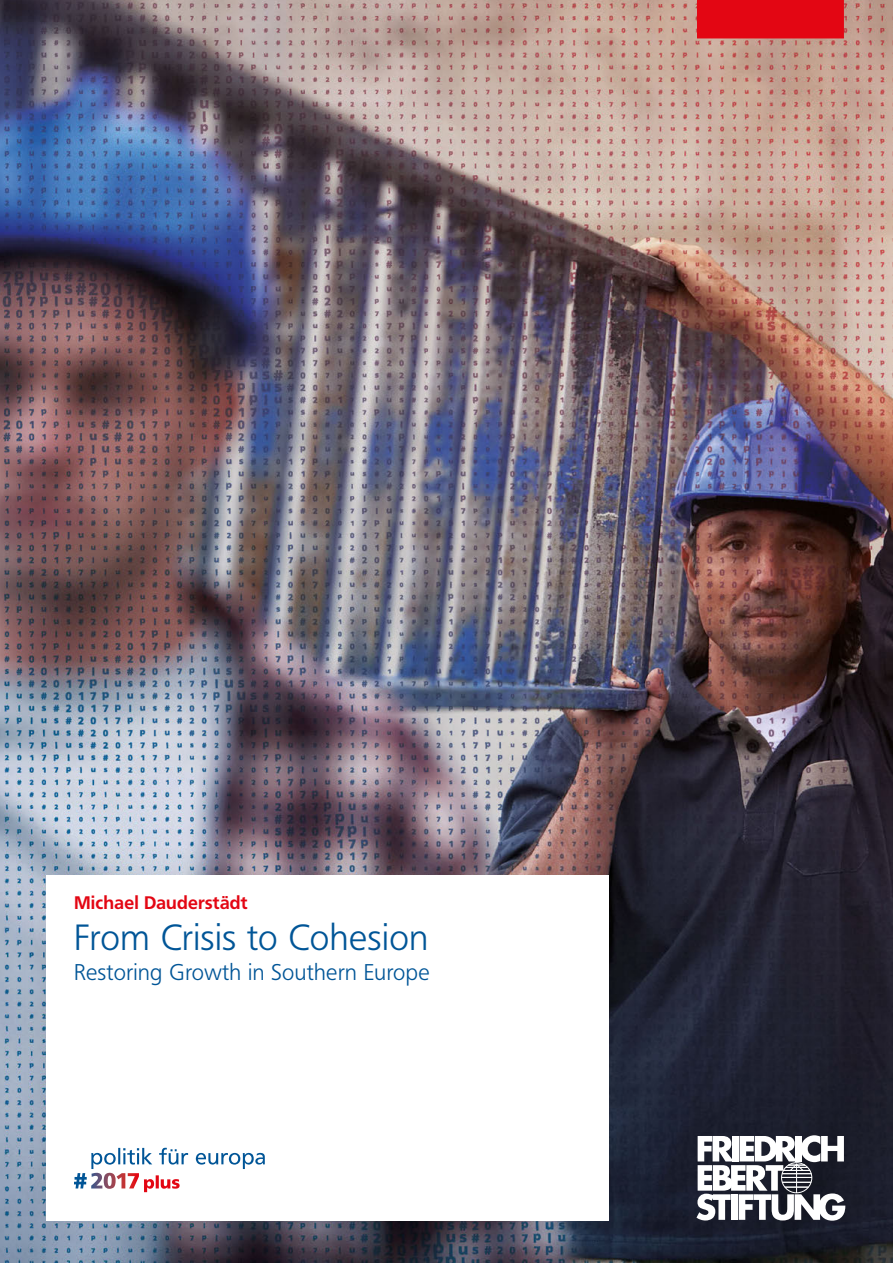
<style>
.page{position:relative;width:893px;height:1263px;background:#fff}
.page>*{position:absolute;margin:0;border:0;box-sizing:border-box;transform-origin:0 0}
.t1{font:300 36px "Frutiger BQ";letter-spacing:.01em;color:#005597}
.t2{font:300 22.5px "Frutiger BQ";letter-spacing:.02em;color:#005597}
.t3{font:700 18px "Frutiger BQ";letter-spacing:.01em;color:#e30613}
</style>
<div class="page">
<img style="left:0;top:0;width:893px;height:1263px">
<svg style="left:696px;top:1135px;width:149px;height:86px"></svg>
<div style="left:697px;top:0;width:147px;height:38px;background:#e30613"></div>
<div style="left:11px;top:839px;width:633px;height:417px;background:#1d1d1b;opacity:.1"></div>
<div style="left:47px;top:875px;width:562px;height:345px;background:#fff"></div>
<svg style="left:74px;top:1148px;width:191px;height:44px"></svg>
<p class="t3" style="left:74px;top:892px;width:175px">Michael Dauderstädt</p>
<h1 class="t1" style="left:74px;top:917px;width:356px">From Crisis to Cohesion</h1>
<p class="t2" style="left:74px;top:959px;width:357px">Restoring Growth in Southern Europe</p>
</div>
